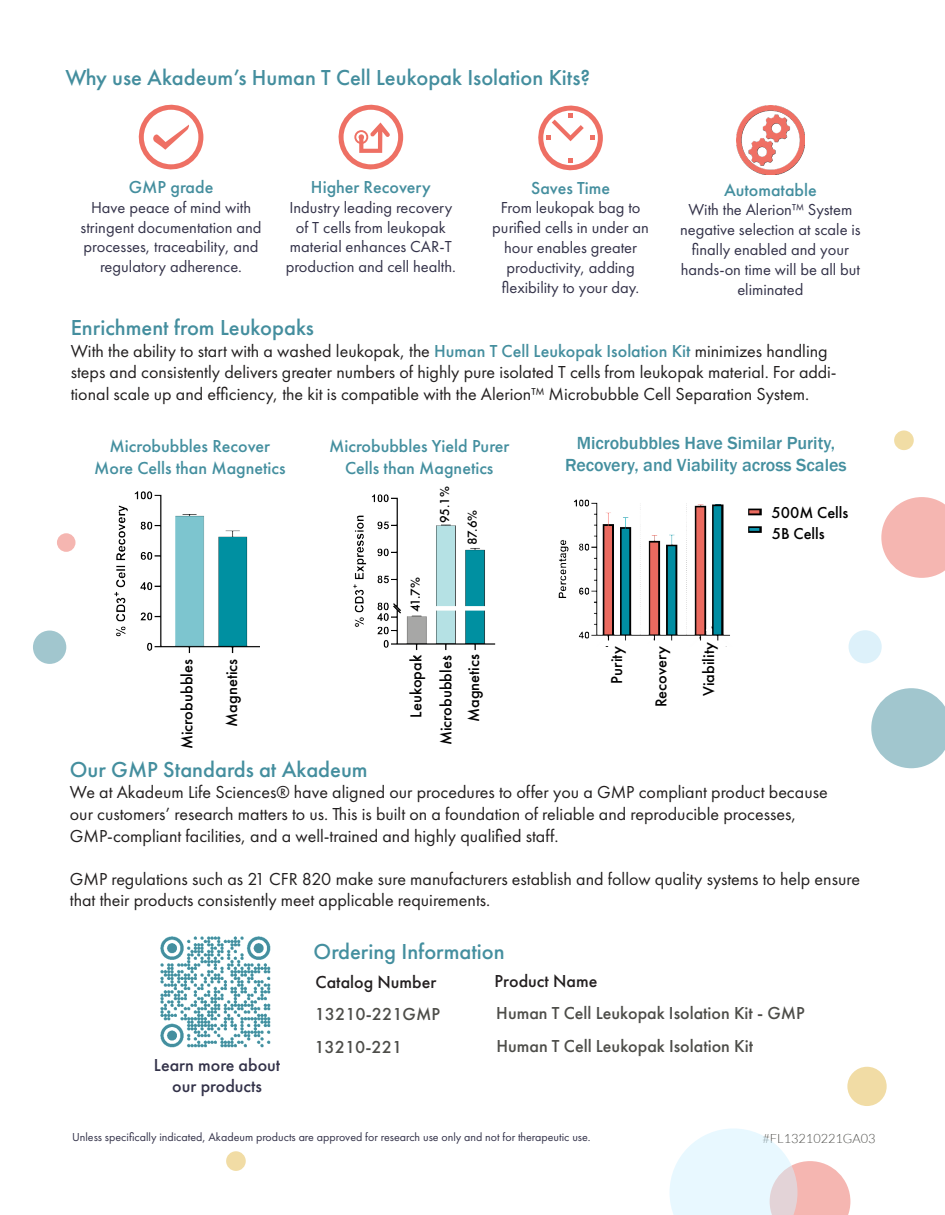
<style>
.page{position:relative;width:945px;height:1215px;background:#fff}
.page>*{position:absolute;margin:0;border:0;box-sizing:border-box;transform-origin:0 0}
.t1{font:500 22.5px "Futura PT";color:#448e9e}
.t2{font:500 22.5px "Futura PT";color:#448f9f}
.t3{font:18px/21.6px "Futura PT";color:#221f1f}
.t4{font:500 18px/21.6px "Futura PT";color:#448f9f;text-align:center}
.t5{font:500 18px "Futura PT";color:#4d4d49}
.t6{font:500 18px/21.6px "Franklin Gothic";color:#448f9f;text-align:center}
.t7{font:500 18px "Futura PT";color:#448e9e}
.t8{font:500 18px/21.6px "Futura PT";color:#333249;text-align:center}
.t9{font:500 18px "Futura PT";color:#231f20}
.t10{font:16.5px/19.8px "Futura PT";color:#333249;text-align:center}
.t11{font:500 16.35px/20.5px "Futura PT";color:#000}
.t12{font:500 13.5px/27.6px "Futura PT";color:#000}
.t13{font:300 12.75px "Lato";color:#4d4d49}
.t14{font:12px "Futura PT";color:#333249}
.s1{font-weight:500;color:#448e9e}
</style>
<div class="page">
<svg style="left:894px;top:430px;width:20px;height:20px"></svg>
<div style="left:226px;top:1151px;width:20px;height:20px;background:#f1dca5;border-radius:50%"></div>
<svg style="left:338px;top:104px;width:65px;height:66px"></svg>
<div style="left:847px;top:1067px;width:40px;height:39px;background:#f1dca5;border-radius:50%"></div>
<svg style="left:871px;top:688px;width:74px;height:80px"></svg>
<div style="left:33px;top:631px;width:33px;height:33px;background:#a1c6ce;border-radius:50%"></div>
<svg style="left:670px;top:1128px;width:180px;height:87px"></svg>
<div style="left:849px;top:630px;width:33px;height:33px;background:#ddf1fa;border-radius:50%"></div>
<svg style="left:881px;top:497px;width:64px;height:81px"></svg>
<svg style="left:57px;top:533px;width:19px;height:19px"></svg>
<svg style="left:138px;top:104px;width:65px;height:66px"></svg>
<svg style="left:538px;top:105px;width:65px;height:66px"></svg>
<img style="left:736px;top:106px;width:69px;height:68px">
<img style="left:160px;top:936px;width:111px;height:112px">
<img style="left:353px;top:494px;width:142px;height:164px">
<img style="left:114px;top:491px;width:145px;height:163px">
<img style="left:558px;top:499px;width:204px;height:142px">
<p class="t1" style="left:65px;top:68px;width:526px">Why use Akadeum’s Human T Cell Leukopak Isolation Kits?</p>
<p class="t7" style="left:129px;top:180px;width:86px">GMP grade</p>
<p class="t10" style="left:81px;top:199px;width:182px">Have peace of mind with stringent documentation and processes, traceability, and regulatory adherence.</p>
<p class="t7" style="left:311px;top:180px;width:121px">Higher Recovery</p>
<p class="t10" style="left:286px;top:199px;width:172px">Industry leading recovery of T cells from leukopak material enhances CAR-T production and cell health.</p>
<p class="t7" style="left:531px;top:180px;width:81px">Saves Time</p>
<p class="t10" style="left:492px;top:199px;width:158px">From leukopak bag to purified cells in under an hour enables greater productivity, adding flexibility to your day.</p>
<p class="t4" style="left:724px;top:180px;width:94px">Automatable</p>
<p class="t10" style="left:680px;top:201px;width:182px">With the Alerion™ System negative selection at scale is finally enabled and your hands-on time will be all but eliminated</p>
<p class="t1" style="left:71px;top:318px;width:245px">Enrichment from Leukopaks</p>
<p class="t3" style="left:71px;top:341px;width:768px">With the ability to start with a washed leukopak, the <span class="s1">Human T Cell Leukopak Isolation Kit</span> minimizes handling steps and consistently delivers greater numbers of highly pure isolated T cells from leukopak material. For addi&shy;tional scale up and efficiency, the kit is compatible with the Alerion™ Microbubble Cell Separation System.</p>
<p class="t4" style="left:94px;top:437px;width:193px">Microbubbles Recover<br>More Cells than Magnetics</p>
<p class="t4" style="left:329px;top:437px;width:182px">Microbubbles Yield Purer<br>Cells than Magnetics</p>
<p class="t6" style="left:565px;top:433px;width:283px">Microbubbles Have Similar Purity,<br>Recovery, and Viability across Scales</p>
<p class="t11" style="left:771px;top:504px;width:79px">500M Cells<br>5B Cells</p>
<p class="t12" style="left:432px;top:545px;width:60px;text-indent:22px;rotate:-90deg">95.1%<br>87.6%</p>
<p class="t11" style="left:178px;top:749px;width:91px;rotate:-90deg">Microbubbles</p>
<p class="t11" style="left:223px;top:727px;width:69px;rotate:-90deg">Magnetics</p>
<p class="t12" style="left:403px;top:612px;width:37px;rotate:-90deg">41.7%</p>
<p class="t11" style="left:402px;top:745px;width:92px;line-height:30px;text-align:right;rotate:-90deg">Leukopak<br>Microbubbles</p>
<p class="t11" style="left:465px;top:722px;width:69px;rotate:-90deg">Magnetics</p>
<p class="t11" style="left:608px;top:684px;width:39px;rotate:-90deg">Purity</p>
<p class="t11" style="left:652px;top:707px;width:63px;rotate:-90deg">Recovery</p>
<p class="t11" style="left:700px;top:696px;width:56px;rotate:-90deg">Viability</p>
<p class="t1" style="left:70px;top:760px;width:299px">Our GMP Standards at Akadeum</p>
<p class="t3" style="left:70px;top:783px;width:759px">We at Akadeum Life Sciences® have aligned our procedures to offer you a GMP compliant product because our customers’ research matters to us. This is built on a foundation of reliable and reproducible processes,<br>GMP-compliant facilities, and a well-trained and highly qualified staff.</p>
<p class="t3" style="left:70px;top:869px;width:792px">GMP regulations such as 21 CFR 820 make sure manufacturers establish and follow quality systems to help ensure that their products consistently meet applicable requirements.</p>
<p class="t2" style="left:314px;top:942px;width:193px">Ordering Information</p>
<p class="t9" style="left:316px;top:975px;width:122px">Catalog Number</p>
<p class="t9" style="left:495px;top:974px;width:104px">Product Name</p>
<p class="t5" style="left:315px;top:1007px;width:127px">13210-221GMP</p>
<p class="t5" style="left:496px;top:1006px;width:310px">Human T Cell Leukopak Isolation Kit - GMP</p>
<p class="t5" style="left:314px;top:1040px;width:89px">13210-221</p>
<p class="t5" style="left:496px;top:1039px;width:258px">Human T Cell Leukopak Isolation Kit</p>
<p class="t8" style="left:154px;top:1055px;width:128px">Learn more about our products</p>
<p class="t14" style="left:72px;top:1133px;width:520px">Unless specifically indicated, Akadeum products are approved for research use only and not for therapeutic use.</p>
<p class="t13" style="left:763px;top:1131px;width:114px">#FL13210221GA03</p>
</div>
